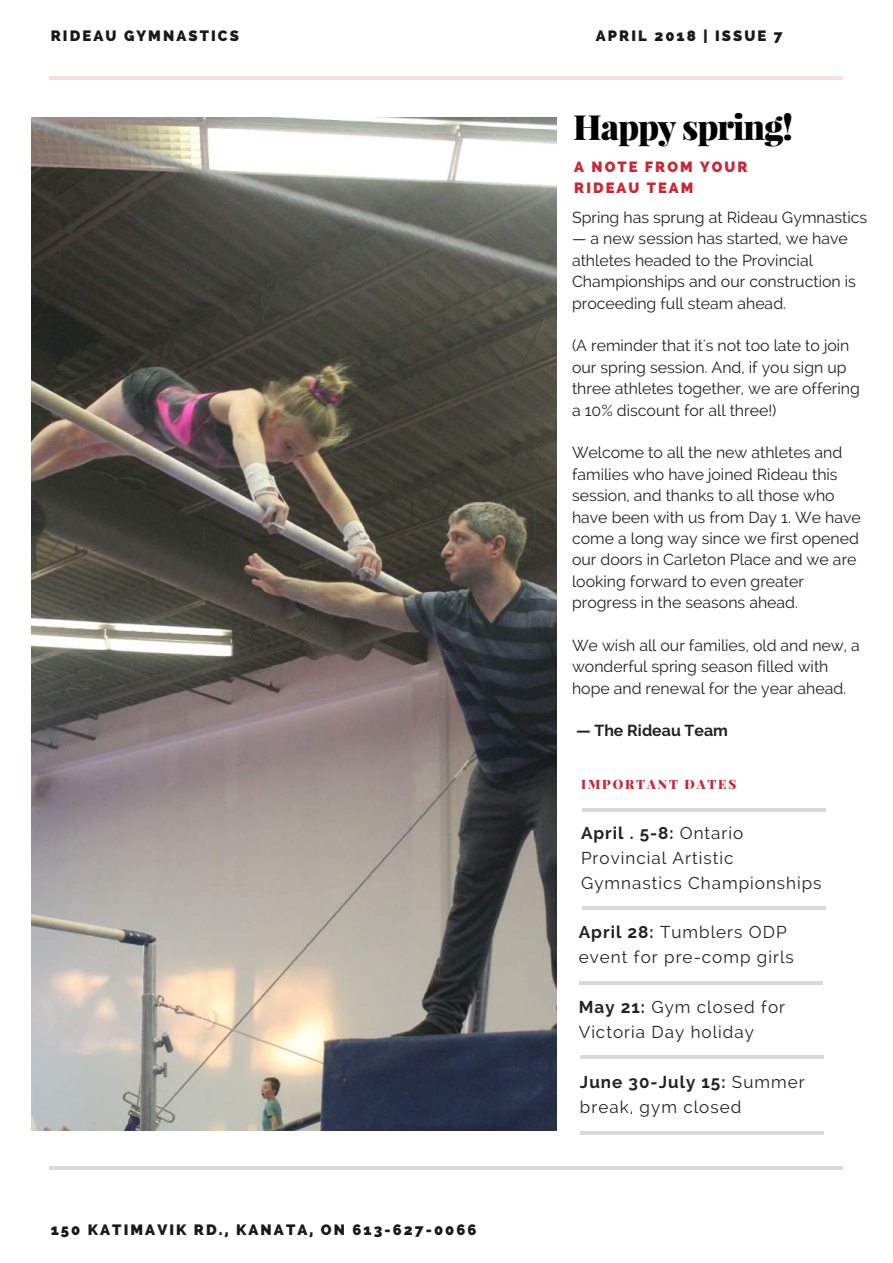
<style>
.page{position:relative;width:893px;height:1263px;background:#fff}
.page>*{position:absolute;margin:0;border:0;box-sizing:border-box;transform-origin:0 0}
.t1{font:900 34.65px "Playfair Display";letter-spacing:-.03em;color:#000}
.t2{font:17.1px/24.8px "Raleway";letter-spacing:.06em;color:#222}
.t3{font:15.9px/21.5px "Raleway";color:#222}
.t4{font:700 15.9px "Raleway";color:#222}
.t5{font:800 14.85px "Raleway";letter-spacing:.14em;color:#191919}
.t6{font:800 14.7px/20.2px "Raleway";letter-spacing:.14em;color:#cd2534}
.t7{font:900 12.9px "Playfair Display";letter-spacing:.14em;color:#cd2534}
.s1{font-weight:700}
</style>
<div class="page">
<img style="left:32px;top:117px;width:524px;height:1013px">
<hr style="left:50px;top:77px;width:793px;height:3px;background:#cd2534">
<hr style="left:50px;top:1166px;width:793px;height:4px;background:#d9d9d9">
<hr style="left:583px;top:906px;width:243px;height:4px;background:#d9d9d9">
<hr style="left:580px;top:1055px;width:244px;height:3px;background:#000">
<hr style="left:579px;top:981px;width:244px;height:3px;background:#000">
<hr style="left:580px;top:1132px;width:244px;height:3px;background:#000">
<hr style="left:583px;top:808px;width:243px;height:4px;background:#d9d9d9">
<p class="t5" style="left:51px;top:27px;width:190px">RIDEAU GYMNASTICS</p>
<p class="t5" style="left:596px;top:27px;width:189px">APRIL 2018 | ISSUE 7</p>
<h1 class="t1" style="left:573px;top:103px;width:221px">Happy spring!</h1>
<p class="t6" style="left:574px;top:157px;width:175px">A NOTE FROM YOUR<br>RIDEAU TEAM</p>
<p class="t3" style="left:572px;top:207px;width:297px">Spring has sprung at Rideau Gymnastics</p>
<p class="t3" style="left:572px;top:228px;width:285px">— a new session has started, we have athletes headed to the Provincial Championships and our construction is proceeding full steam ahead.</p>
<p class="t3" style="left:572px;top:335px;width:289px">(A reminder that it's not too late to join our spring session. And, if you sign up three athletes together, we are offering a 10% discount for all three!)</p>
<p class="t3" style="left:572px;top:442px;width:290px">Welcome to all the new athletes and families who have joined Rideau this session, and thanks to all those who have been with us from Day 1. We have come a long way since we first opened our doors in Carleton Place and we are looking forward to even greater progress in the seasons ahead.</p>
<p class="t3" style="left:572px;top:634px;width:289px">We wish all our families, old and new, a wonderful spring season filled with hope and renewal for the year ahead.</p>
<p class="t4" style="left:576px;top:721px;width:153px">— The Rideau Team</p>
<p class="t7" style="left:581px;top:775px;width:157px">IMPORTANT DATES</p>
<p class="t5" style="left:51px;top:1221px;width:427px">150 KATIMAVIK RD., KANATA, ON 613-627-0066</p>
<p class="t2" style="left:581px;top:821px;width:242px"><span class="s1">April . 5-8:</span> Ontario<br>Provincial Artistic<br>Gymnastics Championships</p>
<p class="t2" style="left:579px;top:920px;width:217px"><span class="s1">April 28:</span> Tumblers ODP event for pre-comp girls</p>
<p class="t2" style="left:579px;top:994px;width:208px"><span class="s1">May 21:</span> Gym closed for<br>Victoria Day holiday</p>
<p class="t2" style="left:580px;top:1070px;width:226px"><span class="s1">June 30-July 15:</span> Summer break, gym closed</p>
</div>
